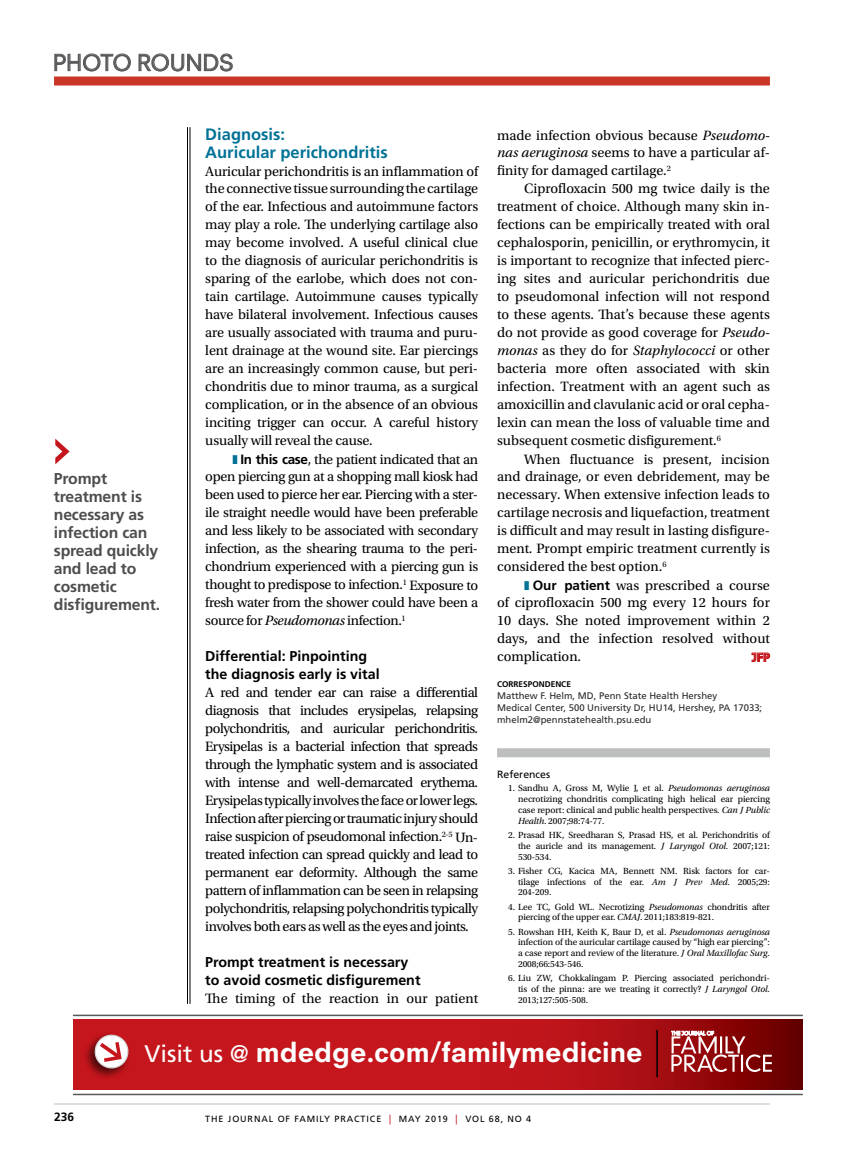
<style>
.page{position:relative;width:851px;height:1161px;background:#fff}
.page>*{position:absolute;margin:0;border:0;box-sizing:border-box;transform-origin:0 0}
.t1{font:800 27px "Neuzeit SLT Std";color:#fff}
.t2{font:21.75px "Neuzeit SLT Std";color:#58595b}
.t3{font:700 16.5px/18px "Frutiger LT Std";color:#007296}
.t4{font:700 15.75px/18px "Frutiger LT Std";letter-spacing:-.01em;color:#4d4d4f}
.t5{font:14.25px/18px "Utopia Std";color:#000;text-align:justify}
.t6{font:700 14.25px/18px "Frutiger LT Std";color:#000}
.t7{font:700 12px "Frutiger LT Std";color:#000}
.t8{font:11.25px "Neuzeit SLT Std Book Heavy SC800";color:#c4161c}
.t9{font:10.5px "Frutiger LT Std";color:#000}
.t10{font:9.45px/12px "Frutiger LT Std";color:#292829}
.t11{font:9.3px/10.8px "Utopia Std";letter-spacing:-.01em;color:#000;text-align:justify}
.t12{font:9px "Frutiger LT Std";letter-spacing:.1em;color:#000}
.t13{font:700 8.25px "Frutiger LT Std";color:#000}
.s1{color:#007296}
.s2{font-family:"Frutiger LT Std";font-weight:700;font-size:13.5px}
.s3{font-style:italic}
.s4{font-family:"Frutiger LT Std";font-weight:400;font-size:24px}
.s5{font-size:9.9px;color:#c4161c}
</style>
<div class="page">
<div style="left:54px;top:77px;width:716px;height:9px;background:#c93627"></div>
<hr style="left:54px;top:1104px;width:716px;height:1px;background:#bcbec0">
<svg style="left:54px;top:53px;width:77px;height:19px"></svg>
<svg style="left:138px;top:53px;width:95px;height:19px"></svg>
<hr style="left:190px;top:127px;width:1px;height:877px;background:#000">
<hr style="left:187px;top:127px;width:1px;height:877px;background:#000">
<div style="left:497px;top:748px;width:273px;height:9px;background:#bcbec0"></div>
<svg style="left:751px;top:652px;width:19px;height:10px"></svg>
<svg style="left:55px;top:439px;width:15px;height:25px"></svg>
<svg style="left:73px;top:1020px;width:729px;height:69px;background:#b81218"></svg>
<hr style="left:73px;top:1015px;width:729px;height:1px;background:#58595b">
<hr style="left:73px;top:1094px;width:729px;height:1px;background:#58595b">
<hr style="left:656px;top:1030px;width:1px;height:47px;background:#000">
<svg style="left:671px;top:1031px;width:100px;height:41px"></svg>
<div style="left:83px;top:1032px;width:48px;height:48px;background:#000;opacity:.59"></div>
<svg style="left:92px;top:1033px;width:39px;height:36px"></svg>
<h2 class="t2" style="left:53px;top:49px;width:182px">PHOTO ROUNDS</h2>
<p class="t4" style="left:54px;top:469px;width:108px">Prompt treatment is necessary as infection can spread quickly and lead to cosmetic disfigurement.</p>
<p class="t3" style="left:205px;top:125px;width:184px">Diagnosis:<br>Auricular perichondritis</p>
<p class="t5" style="left:205px;top:162px;width:274px">Auricular perichondritis is an inflammation of the connective tissue surrounding the cartilage of the ear. Infectious and autoimmune factors may play a role. The underlying cartilage also may become involved. A useful clinical clue to the diagnosis of auricular perichondritis is sparing of the earlobe, which does not con&shy;tain cartilage. Autoimmune causes typically have bilateral involvement. Infectious causes are usually associated with trauma and puru&shy;lent drainage at the wound site. Ear piercings are an increasingly common cause, but peri&shy;chondritis due to minor trauma, as a surgical complication, or in the absence of an obvious inciting trigger can occur. A careful history usually will reveal the cause.</p>
<p class="t5" style="left:205px;top:450px;width:274px;text-indent:27px"><span class="s1">❚</span> <span class="s2">In this case</span>, the patient indicated that an open piercing gun at a shopping mall kiosk had been used to pierce her ear. Piercing with a ster&shy;ile straight needle would have been preferable and less likely to be associated with secondary infection, as the shearing trauma to the peri&shy;chondrium experienced with a piercing gun is thought to predispose to infection.<sup>1</sup> Exposure to fresh water from the shower could have been a source for <span class="s3">Pseudomonas</span> infection.<sup>1</sup></p>
<p class="t6" style="left:205px;top:648px;width:176px">Differential: Pinpointing the diagnosis early is vital</p>
<p class="t5" style="left:205px;top:684px;width:274px">A red and tender ear can raise a differential diagnosis that includes erysipelas, relapsing polychondritis, and auricular perichondritis.<br>Erysipelas is a bacterial infection that spreads through the lymphatic system and is associated with intense and well-demarcated erythema.<br>Erysipelas typically involves the face or lower legs.<br>Infection after piercing or traumatic injury should raise suspicion of pseudomonal infection.<sup>2-5</sup> Un&shy;treated infection can spread quickly and lead to permanent ear deformity. Although the same pattern of inflammation can be seen in relapsing polychondritis, relapsing polychondritis typically involves both ears as well as the eyes and joints.</p>
<p class="t6" style="left:205px;top:954px;width:217px">Prompt treatment is necessary to avoid cosmetic disfigurement</p>
<p class="t5" style="left:205px;top:990px;width:274px">The timing of the reaction in our patient</p>
<p class="t5" style="left:497px;top:126px;width:274px">made infection obvious because <span class="s3">Pseudomo&shy;nas aeruginosa</span> seems to have a particular af&shy;finity for damaged cartilage.<sup>2</sup></p>
<p class="t5" style="left:497px;top:180px;width:274px;text-indent:27px">Ciprofloxacin 500 mg twice daily is the treatment of choice. Although many skin in&shy;fections can be empirically treated with oral cephalosporin, penicillin, or erythromycin, it is important to recognize that infected pierc&shy;ing sites and auricular perichondritis due to pseudomonal infection will not respond to these agents. That’s because these agents do not provide as good coverage for <span class="s3">Pseudo&shy;monas</span> as they do for <span class="s3">Staphylococci</span> or other bacteria more often associated with skin infection. Treatment with an agent such as amoxicillin and clavulanic acid or oral cepha&shy;lexin can mean the loss of valuable time and subsequent cosmetic disfigurement.<sup>6</sup></p>
<p class="t5" style="left:497px;top:450px;width:274px;text-indent:27px">When fluctuance is present, incision and drainage, or even debridement, may be necessary. When extensive infection leads to cartilage necrosis and liquefaction, treatment is difficult and may result in lasting disfigure&shy;ment. Prompt empiric treatment currently is considered the best option.<sup>6</sup></p>
<p class="t5" style="left:497px;top:576px;width:274px;text-indent:27px"><span class="s1">❚</span> <span class="s2">Our patient</span> was prescribed a course of ciprofloxacin 500 mg every 12 hours for 10 days. She noted improvement within 2 days, and the infection resolved without complication.</p>
<p class="t8" style="left:751px;top:650px;width:20px">JFP</p>
<p class="t13" style="left:497px;top:679px;width:75px">CORRESPONDENCE</p>
<p class="t10" style="left:497px;top:689px;width:267px">Matthew F. Helm, MD, Penn State Health Hershey<br>Medical Center, 500 University Dr, HU14, Hershey, PA 17033; mhelm2@pennstatehealth.psu.edu</p>
<p class="t9" style="left:497px;top:768px;width:55px">References</p>
<p class="t11" style="left:518px;top:783px;width:253px;text-indent:-10px">1. Sandhu A, Gross M, Wylie J, et al. <span class="s3">Pseudomonas aeruginosa </span>necrotizing chondritis complicating high helical ear piercing case report: clinical and public health perspectives. <span class="s3">Can J Public Health</span>. 2007;98:74-77.</p>
<p class="t11" style="left:518px;top:830px;width:253px;text-indent:-10px">2. Prasad HK, Sreedharan S, Prasad HS, et al. Perichondritis of the auricle and its management. <span class="s3">J Laryngol Otol</span>. 2007;121:<br>530-534.</p>
<p class="t11" style="left:518px;top:865px;width:253px;text-indent:-10px">3. Fisher CG, Kacica MA, Bennett NM. Risk factors for car&shy;tilage infections of the ear. <span class="s3">Am J Prev Med</span>. 2005;29:<br>204-209.</p>
<p class="t11" style="left:518px;top:901px;width:253px;text-indent:-10px">4. Lee TC, Gold WL. Necrotizing <span class="s3">Pseudomonas</span> chondritis after piercing of the upper ear. <span class="s3">CMAJ</span>. 2011;183:819-821.</p>
<p class="t11" style="left:518px;top:926px;width:253px;text-indent:-10px">5. Rowshan HH, Keith K, Baur D, et al. <span class="s3">Pseudomonas aeruginosa </span>infection of the auricular cartilage caused by “high ear piercing”: a case report and review of the literature. <span class="s3">J Oral Maxillofac Surg</span>.<br>2008;66:543-546.</p>
<p class="t11" style="left:518px;top:973px;width:253px;text-indent:-10px">6. Liu ZW, Chokkalingam P. Piercing associated perichondri&shy;tis of the pinna: are we treating it correctly? <span class="s3">J Laryngol Otol</span>.<br>2013;127:505-508.</p>
<h1 class="t1" style="left:144px;top:1035px;width:500px"><span class="s4">Visit us @</span> mdedge.com/familymedicine</h1>
<p class="t7" style="left:54px;top:1110px;width:22px">236</p>
<p class="t12" style="left:205px;top:1113px;width:327px">THE JOURNAL OF FAMILY PRACTICE <span class="s5">|</span> MAY 2019 <span class="s5">|</span> VOL 68, NO 4</p>
</div>
